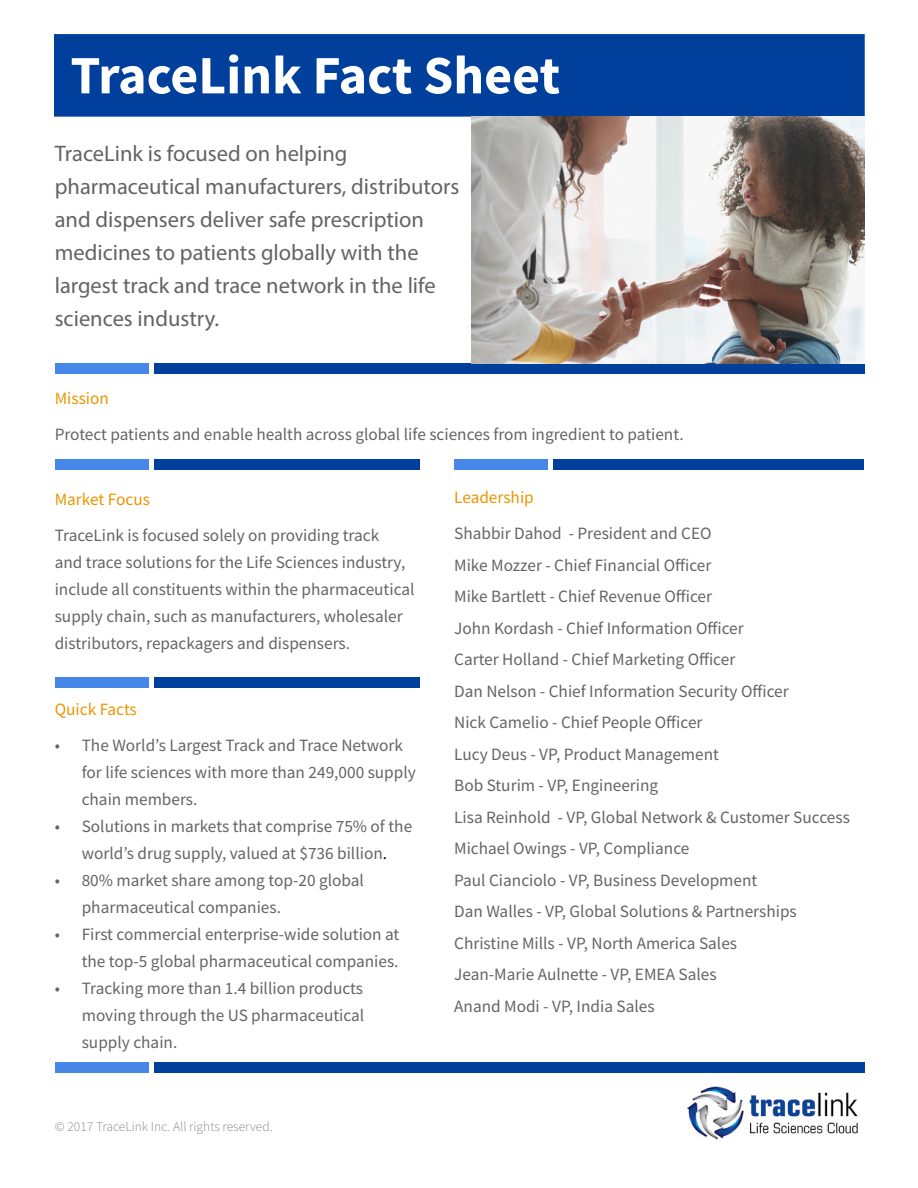
<style>
.page{position:relative;width:918px;height:1188px;background:#fff}
.page>*{position:absolute;margin:0;border:0;box-sizing:border-box;transform-origin:0 0}
.t1{font:700 54px "Source Sans Pro";color:#fff}
.t2{font:22.5px/33px "Myriad Pro";color:#636466}
.t3{font:17.25px/31.5px "Source Sans Pro";color:#636466}
.t4{font:17.25px "Source Sans Pro";color:#ec9500}
.t5{font:300 13.5px "Source Sans Pro";color:#888a8c}
.s1{color:#000}
</style>
<div class="page">
<div style="left:54px;top:34px;width:811px;height:83px;background:#003f9c;border:2px solid #003f9c"></div>
<img style="left:687px;top:1086px;width:171px;height:54px">
<div style="left:154px;top:363px;width:711px;height:11px;background:#003f9c"></div>
<div style="left:55px;top:363px;width:93px;height:11px;background:#4687e8"></div>
<div style="left:154px;top:459px;width:265px;height:11px;background:#003f9c"></div>
<div style="left:55px;top:459px;width:93px;height:11px;background:#4687e8"></div>
<div style="left:154px;top:677px;width:265px;height:11px;background:#003f9c"></div>
<div style="left:55px;top:677px;width:93px;height:11px;background:#4687e8"></div>
<div style="left:553px;top:459px;width:311px;height:11px;background:#003f9c"></div>
<div style="left:454px;top:459px;width:94px;height:11px;background:#4687e8"></div>
<div style="left:154px;top:1062px;width:711px;height:10px;background:#003f9c"></div>
<div style="left:55px;top:1062px;width:93px;height:10px;background:#4687e8"></div>
<img style="left:472px;top:117px;width:393px;height:246px">
<h1 class="t1" style="left:70px;top:39px;width:491px">TraceLink Fact Sheet</h1>
<h2 class="t2" style="left:55px;top:137px;width:406px">TraceLink is focused on helping pharmaceutical manufacturers, distributors and dispensers deliver safe prescription medicines to patients globally with the largest track and trace network in the life sciences industry.</h2>
<p class="t4" style="left:55px;top:387px;width:56px">Mission</p>
<p class="t3" style="left:55px;top:418px;width:630px">Protect patients and enable health across global life sciences from ingredient to patient.</p>
<p class="t4" style="left:55px;top:488px;width:97px">Market Focus</p>
<p class="t3" style="left:55px;top:522px;width:361px;line-height:27px">TraceLink is focused solely on providing track<br>and trace solutions for the Life Sciences industry, include all constituents within the pharmaceutical supply chain, such as manufacturers, wholesaler distributors, repackagers and dispensers.</p>
<p class="t4" style="left:55px;top:698px;width:84px">Quick Facts</p>
<p class="t3" style="left:82px;top:732px;width:336px;line-height:27px;text-indent:-27px">• The World’s Largest Track and Trace Network for life sciences with more than 249,000 supply chain members.</p>
<p class="t3" style="left:55px;top:813px;width:359px;line-height:27px;text-align:center">• Solutions in markets that comprise 75% of the world’s drug supply, valued at $736 billion<span class="s1">.</span></p>
<p class="t3" style="left:82px;top:867px;width:284px;line-height:27px;text-indent:-27px">• 80% market share among top-20 global pharmaceutical companies.</p>
<p class="t3" style="left:55px;top:921px;width:346px;line-height:27px;text-align:right">• First commercial enterprise-wide solution at the top-5 global pharmaceutical companies.</p>
<p class="t3" style="left:82px;top:975px;width:284px;line-height:27px;text-align:justify;text-indent:-27px">• Tracking more than 1.4 billion products moving through the US pharmaceutical supply chain.</p>
<p class="t5" style="left:55px;top:1119px;width:219px">© 2017 TraceLink Inc. All rights reserved.</p>
<p class="t4" style="left:454px;top:487px;width:81px">Leadership</p>
<p class="t3" style="left:454px;top:518px;width:397px">Shabbir Dahod - President and CEO<br>Mike Mozzer - Chief Financial Officer<br>Mike Bartlett - Chief Revenue Officer<br>John Kordash - Chief Information Officer<br>Carter Holland - Chief Marketing Officer<br>Dan Nelson - Chief Information Security Officer<br>Nick Camelio - Chief People Officer<br>Lucy Deus - VP, Product Management<br>Bob Sturim - VP, Engineering<br>Lisa Reinhold - VP, Global Network &amp; Customer Success Michael Owings - VP, Compliance<br>Paul Cianciolo - VP, Business Development<br>Dan Walles - VP, Global Solutions &amp; Partnerships Christine Mills - VP, North America Sales<br>Jean-Marie Aulnette - VP, EMEA Sales<br>Anand Modi - VP, India Sales</p>
</div>
